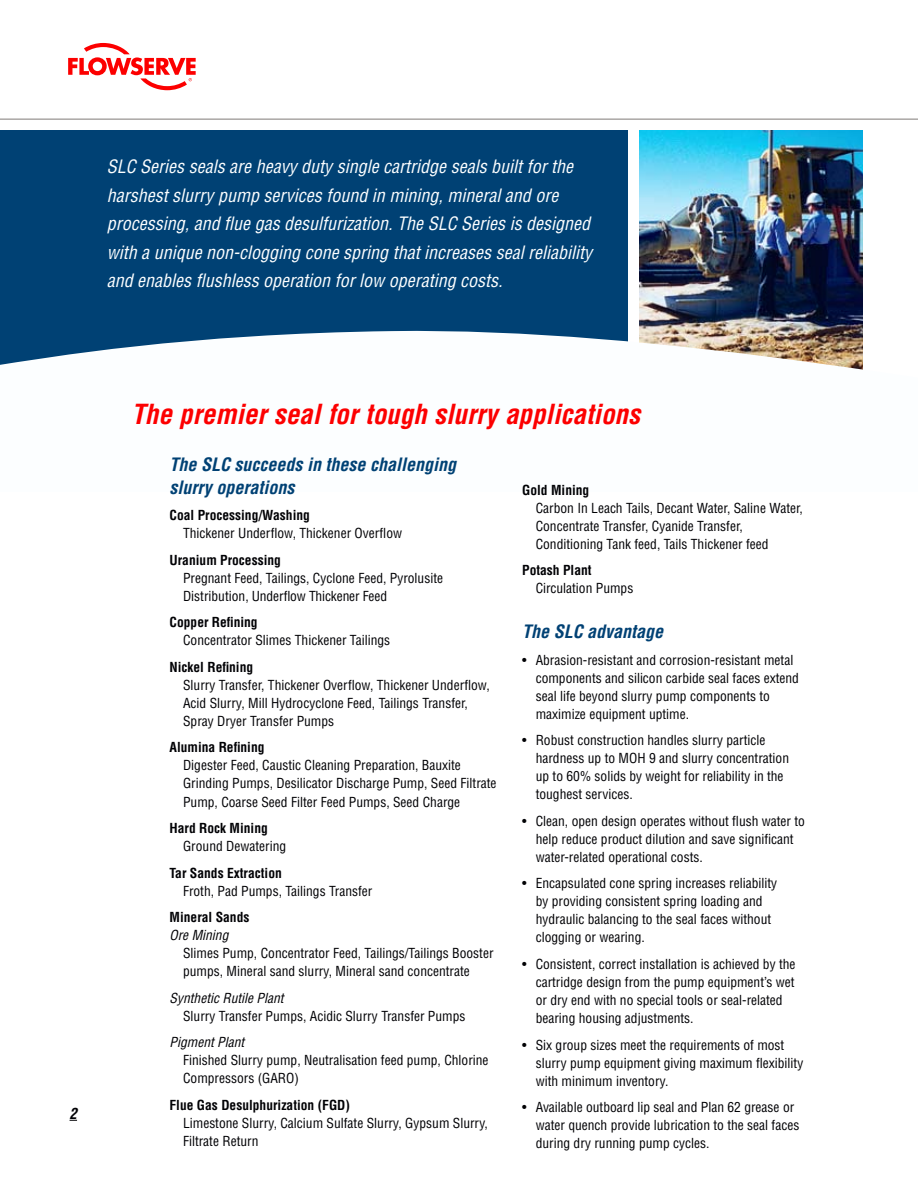
<style>
.page{position:relative;width:918px;height:1189px;background:#fff}
.page>*{position:absolute;margin:0;border:0;box-sizing:border-box;transform-origin:0 0}
.t1{font:italic 700 condensed 27px "Helvetica LT Std";color:#fc0000}
.t2{font:italic condensed 18px/28.5px "Helvetica LT Std";color:#fcfeff}
.t3{font:italic 700 condensed 18px/22.5px "Helvetica LT Std";color:#004174}
.t4{font:italic 700 condensed 15px "Helvetica LT Std";color:#000104}
.t5{font:condensed 13.5px/18px "Helvetica LT Std";color:#000104}
.t6{font:700 condensed 13.5px "Helvetica LT Std";color:#000104}
.t7{font:italic condensed 13.5px "Helvetica LT Std";color:#000104}
</style>
<div class="page">
<img style="left:639px;top:130px;width:223px;height:197px">
<div style="left:0;top:130px;width:627px;height:252px;background:#004174"></div>
<hr style="left:0;top:119px;width:918px;height:1px;background:#7f7a78">
<svg style="left:68px;top:43px;width:128px;height:47px"></svg>
<svg style="left:0;top:327px;width:863px;height:55px;fill:#fcfeff"></svg>
<p class="t2" style="left:107px;top:153px;width:487px">SLC Series seals are heavy duty single cartridge seals built for the harshest slurry pump services found in mining, mineral and ore processing, and flue gas desulfurization. The SLC Series is designed with a unique non-clogging cone spring that increases seal reliability and enables flushless operation for low operating costs.</p>
<p class="t4" style="left:70px;top:1103px;width:9px">2</p>
<h1 class="t1" style="left:131px;top:397px;width:510px">The premier seal for tough slurry applications</h1>
<h2 class="t3" style="left:170px;top:453px;width:288px">The SLC succeeds in these challenging slurry operations</h2>
<p class="t6" style="left:170px;top:507px;width:142px">Coal Processing/Washing</p>
<p class="t5" style="left:183px;top:524px;width:220px">Thickener Underflow, Thickener Overflow</p>
<p class="t6" style="left:170px;top:551px;width:113px">Uranium Processing</p>
<p class="t5" style="left:183px;top:569px;width:261px">Pregnant Feed, Tailings, Cyclone Feed, Pyrolusite<br>Distribution, Underflow Thickener Feed</p>
<p class="t6" style="left:170px;top:614px;width:90px">Copper Refining</p>
<p class="t5" style="left:183px;top:631px;width:209px">Concentrator Slimes Thickener Tailings</p>
<p class="t6" style="left:170px;top:658px;width:85px">Nickel Refining</p>
<p class="t5" style="left:183px;top:676px;width:308px">Slurry Transfer, Thickener Overflow, Thickener Underflow,<br>Acid Slurry, Mill Hydrocyclone Feed, Tailings Transfer,<br>Spray Dryer Transfer Pumps</p>
<p class="t6" style="left:170px;top:739px;width:96px">Alumina Refining</p>
<p class="t5" style="left:183px;top:756px;width:315px">Digester Feed, Caustic Cleaning Preparation, Bauxite<br>Grinding Pumps, Desilicator Discharge Pump, Seed Filtrate<br>Pump, Coarse Seed Filter Feed Pumps, Seed Charge</p>
<p class="t6" style="left:170px;top:819px;width:100px">Hard Rock Mining</p>
<p class="t5" style="left:183px;top:837px;width:105px">Ground Dewatering</p>
<p class="t6" style="left:170px;top:864px;width:114px">Tar Sands Extraction</p>
<p class="t5" style="left:183px;top:881px;width:191px">Froth, Pad Pumps, Tailings Transfer</p>
<p class="t6" style="left:170px;top:908px;width:81px">Mineral Sands</p>
<p class="t7" style="left:170px;top:926px;width:60px">Ore Mining</p>
<p class="t5" style="left:183px;top:944px;width:312px">Slimes Pump, Concentrator Feed, Tailings/Tailings Booster pumps, Mineral sand slurry, Mineral sand concentrate</p>
<p class="t7" style="left:170px;top:989px;width:115px">Synthetic Rutile Plant</p>
<p class="t5" style="left:183px;top:1006px;width:284px">Slurry Transfer Pumps, Acidic Slurry Transfer Pumps</p>
<p class="t7" style="left:170px;top:1033px;width:76px">Pigment Plant</p>
<p class="t5" style="left:183px;top:1051px;width:307px">Finished Slurry pump, Neutralisation feed pump, Chlorine<br>Compressors (GARO)</p>
<p class="t6" style="left:170px;top:1096px;width:182px">Flue Gas Desulphurization (FGD)</p>
<p class="t5" style="left:183px;top:1113px;width:306px">Limestone Slurry, Calcium Sulfate Slurry, Gypsum Slurry,<br>Filtrate Return</p>
<p class="t6" style="left:522px;top:481px;width:69px">Gold Mining</p>
<p class="t5" style="left:535px;top:498px;width:269px">Carbon In Leach Tails, Decant Water, Saline Water,<br>Concentrate Transfer, Cyanide Transfer,<br>Conditioning Tank feed, Tails Thickener feed</p>
<p class="t6" style="left:522px;top:561px;width:71px">Potash Plant</p>
<p class="t5" style="left:535px;top:579px;width:99px">Circulation Pumps</p>
<h2 class="t3" style="left:522px;top:620px;width:143px">The SLC advantage</h2>
<p class="t5" style="left:536px;top:650px;width:265px;text-indent:-14px">• Abrasion-resistant and corrosion-resistant metal components and silicon carbide seal faces extend seal life beyond slurry pump components to maximize equipment uptime.</p>
<p class="t5" style="left:536px;top:731px;width:255px;text-indent:-14px">• Robust construction handles slurry particle hardness up to MOH 9 and slurry concentration up to 60% solids by weight for reliability in the toughest services.</p>
<p class="t5" style="left:536px;top:811px;width:271px;text-indent:-14px">• Clean, open design operates without flush water to help reduce product dilution and save significant water-related operational costs.</p>
<p class="t5" style="left:536px;top:874px;width:243px;text-indent:-14px">• Encapsulated cone spring increases reliability by providing consistent spring loading and hydraulic balancing to the seal faces without clogging or wearing.</p>
<p class="t5" style="left:536px;top:954px;width:261px;text-indent:-14px">• Consistent, correct installation is achieved by the cartridge design from the pump equipment’s wet or dry end with no special tools or seal-related bearing housing adjustments.</p>
<p class="t5" style="left:536px;top:1035px;width:269px;text-indent:-14px">• Six group sizes meet the requirements of most slurry pump equipment giving maximum flexibility with minimum inventory.</p>
<p class="t5" style="left:536px;top:1097px;width:265px;text-indent:-14px">• Available outboard lip seal and Plan 62 grease or water quench provide lubrication to the seal faces during dry running pump cycles.</p>
</div>
